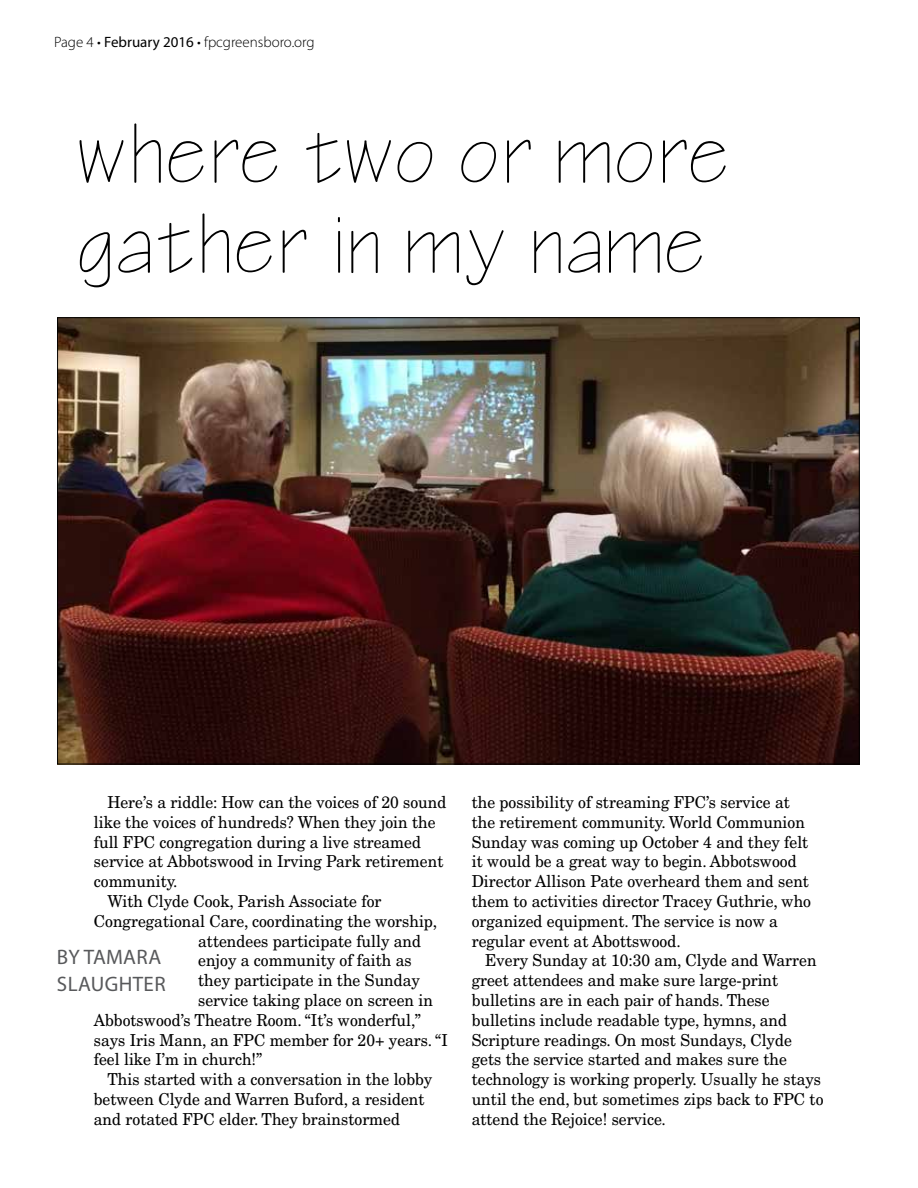
<style>
.page{position:relative;width:918px;height:1188px;background:#fff}
.page>*{position:absolute;margin:0;border:0;box-sizing:border-box;transform-origin:0 0}
.t1{font:90px/90px "Write Plain Regular SWFTE";color:#000}
.t2{font:21px/27px "Myriad Pro";letter-spacing:.02em;color:#58595b}
.t3{font:16.5px/19.8px "New Century Schlbk";color:#000;scale:.95 1}
.t4{font:300 15px "Myriad Pro";color:#000}
.s1{font-weight:400}
</style>
<div class="page">
<img style="left:59px;top:319px;width:799px;height:443px">
<p class="t4" style="left:54px;top:33px;width:262px">Page 4 • <span class="s1">February 2016</span> • fpcgreensboro.org</p>
<h1 class="t1" style="left:76px;top:108px;width:655px">where two or more gather in my name</h1>
<p class="t3" style="left:107px;top:792px;width:358px">Here’s a riddle: How can the voices of 20 sound</p>
<p class="t3" style="left:94px;top:812px;width:361px">like the voices of hundreds? When they join the</p>
<p class="t3" style="left:94px;top:832px;width:346px">full FPC congregation during a live streamed</p>
<p class="t3" style="left:94px;top:852px;width:369px">service at Abbotswood in Irving Park retirement</p>
<p class="t3" style="left:94px;top:871px;width:90px">community.</p>
<p class="t3" style="left:107px;top:891px;width:290px">With Clyde Cook, Parish Associate for</p>
<p class="t3" style="left:94px;top:911px;width:363px">Congregational Care, coordinating the worship,</p>
<p class="t3" style="left:198px;top:931px;width:236px">attendees participate fully and</p>
<p class="t3" style="left:198px;top:951px;width:226px">enjoy a community of faith as</p>
<p class="t3" style="left:198px;top:970px;width:235px">they participate in the Sunday</p>
<p class="t3" style="left:198px;top:990px;width:249px">service taking place on screen in</p>
<p class="t3" style="left:94px;top:1010px;width:346px">Abbotswood’s Theatre Room. “It’s wonderful,”</p>
<p class="t3" style="left:94px;top:1030px;width:374px">says Iris Mann, an FPC member for 20+ years. “I</p>
<p class="t3" style="left:94px;top:1050px;width:179px">feel like I’m in church!”</p>
<p class="t3" style="left:107px;top:1069px;width:343px">This started with a conversation in the lobby</p>
<p class="t3" style="left:94px;top:1089px;width:350px">between Clyde and Warren Buford, a resident</p>
<p class="t3" style="left:94px;top:1109px;width:324px">and rotated FPC elder. They brainstormed</p>
<p class="t2" style="left:57px;top:943px;width:110px">BY TAMARA<br>SLAUGHTER</p>
<p class="t3" style="left:472px;top:792px;width:359px">the possibility of streaming FPC’s service at the retirement community. World Communion Sunday was coming up October 4 and they felt it would be a great way to begin. Abbotswood Director Allison Pate overheard them and sent them to activities director Tracey Guthrie, who organized equipment. The service is now a regular event at Abottswood.</p>
<p class="t3" style="left:472px;top:951px;width:372px;text-indent:13px">Every Sunday at 10:30 am, Clyde and Warren greet attendees and make sure large-print bulletins are in each pair of hands. These bulletins include readable type, hymns, and Scripture readings. On most Sundays, Clyde gets the service started and makes sure the technology is working properly. Usually he stays until the end, but sometimes zips back to FPC to attend the Rejoice! service.</p>
</div>
